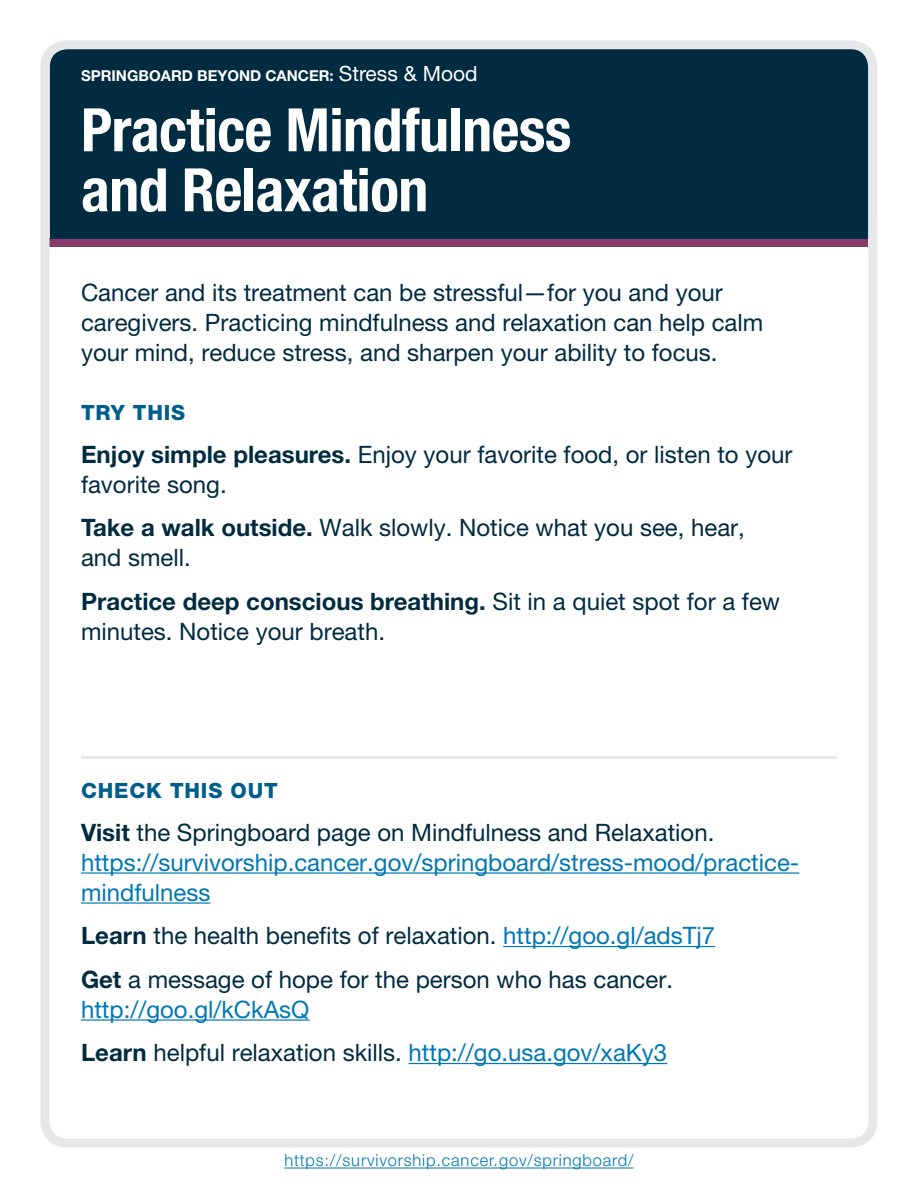
<style>
.page{position:relative;width:918px;height:1188px;background:#fff}
.page>*{position:absolute;margin:0;border:0;box-sizing:border-box;transform-origin:0 0}
.t1{font:700 condensed 60px/60px "Helvetica Neue LT Std";letter-spacing:-.01em;color:#fff}
.t2{font:24px/30px "Helvetica Neue LT Pro";color:#002b41}
.t3{font:24px/30px "Helvetica Neue LT Pro";color:#0078b4}
.t4{font:800 21px "Helvetica Neue LT Std";letter-spacing:.04em;color:#005e8c}
.t5{font:300 16.5px "Helvetica Neue LT Pro";letter-spacing:.05em;color:#0078b4}
.t6{font:700 15px "Helvetica Neue LT Std";color:#fff}
.s1{font-weight:400;font-size:21px}
.s2{font-family:"Helvetica Neue LT Std";font-weight:700}
.s3{font-family:"Helvetica Neue LT Std";font-weight:700;color:#002b41}
.s4{color:#002b41}
.s5{color:#0078b4}
</style>
<div class="page">
<hr style="left:81px;top:756px;width:756px;height:3px;background:#e6e7e8">
<div style="left:50px;top:239px;width:818px;height:8px;background:#893b69"></div>
<div style="left:40px;top:40px;width:837px;height:1108px;border:9px solid #e6e7e8;border-radius:22px"></div>
<div style="left:50px;top:49px;width:818px;height:190px;background:#002b41"></div>
<hr style="left:284px;top:1167px;width:350px;height:2px;background:#0078b4">
<hr style="left:81px;top:872px;width:718px;height:2px;background:#0078b4">
<hr style="left:81px;top:902px;width:129px;height:2px;background:#0078b4">
<hr style="left:503px;top:946px;width:212px;height:1px;background:#0078b4">
<hr style="left:81px;top:1019px;width:228px;height:2px;background:#0078b4">
<hr style="left:409px;top:1063px;width:258px;height:1px;background:#0078b4">
<p class="t6" style="left:81px;top:66px;width:398px">SPRINGBOARD BEYOND CANCER: <span class="s1">Stress &amp; Mood</span></p>
<h1 class="t1" style="left:81px;top:99px;width:492px">Practice Mindfulness and Relaxation</h1>
<p class="t2" style="left:81px;top:277px;width:684px">Cancer and its treatment can be stressful—for you and your caregivers. Practicing mindfulness and relaxation can help calm your mind, reduce stress, and sharpen your ability to focus.</p>
<p class="t4" style="left:81px;top:400px;width:106px">TRY THIS</p>
<p class="t2" style="left:81px;top:439px;width:713px"><span class="s2">Enjoy simple pleasures.</span> Enjoy your favorite food, or listen to your favorite song.</p>
<p class="t2" style="left:81px;top:512px;width:665px"><span class="s2">Take a walk outside.</span> Walk slowly. Notice what you see, hear, and smell.</p>
<p class="t2" style="left:81px;top:586px;width:701px"><span class="s2">Practice deep conscious breathing.</span> Sit in a quiet spot for a few minutes. Notice your breath.</p>
<p class="t4" style="left:81px;top:778px;width:198px">CHECK THIS OUT</p>
<p class="t3" style="left:81px;top:817px;width:720px"><span class="s3">Visit</span> <span class="s4">the Springboard page on Mindfulness and Relaxation. </span>https://survivorship.cancer.gov/springboard/stress-mood/practice&shy;mindfulness</p>
<p class="t2" style="left:81px;top:920px;width:636px"><span class="s2">Learn</span> the health benefits of relaxation. <span class="s5">http://goo.gl/adsTj7</span></p>
<p class="t2" style="left:81px;top:964px;width:594px"><span class="s2">Get</span> a message of hope for the person who has cancer. <span class="s5">http://goo.gl/kCkAsQ</span></p>
<p class="t2" style="left:81px;top:1037px;width:588px"><span class="s2">Learn</span> helpful relaxation skills. <span class="s5">http://go.usa.gov/xaKy3</span></p>
<p class="t5" style="left:284px;top:1150px;width:351px">https://survivorship.cancer.gov/springboard/</p>
</div>
